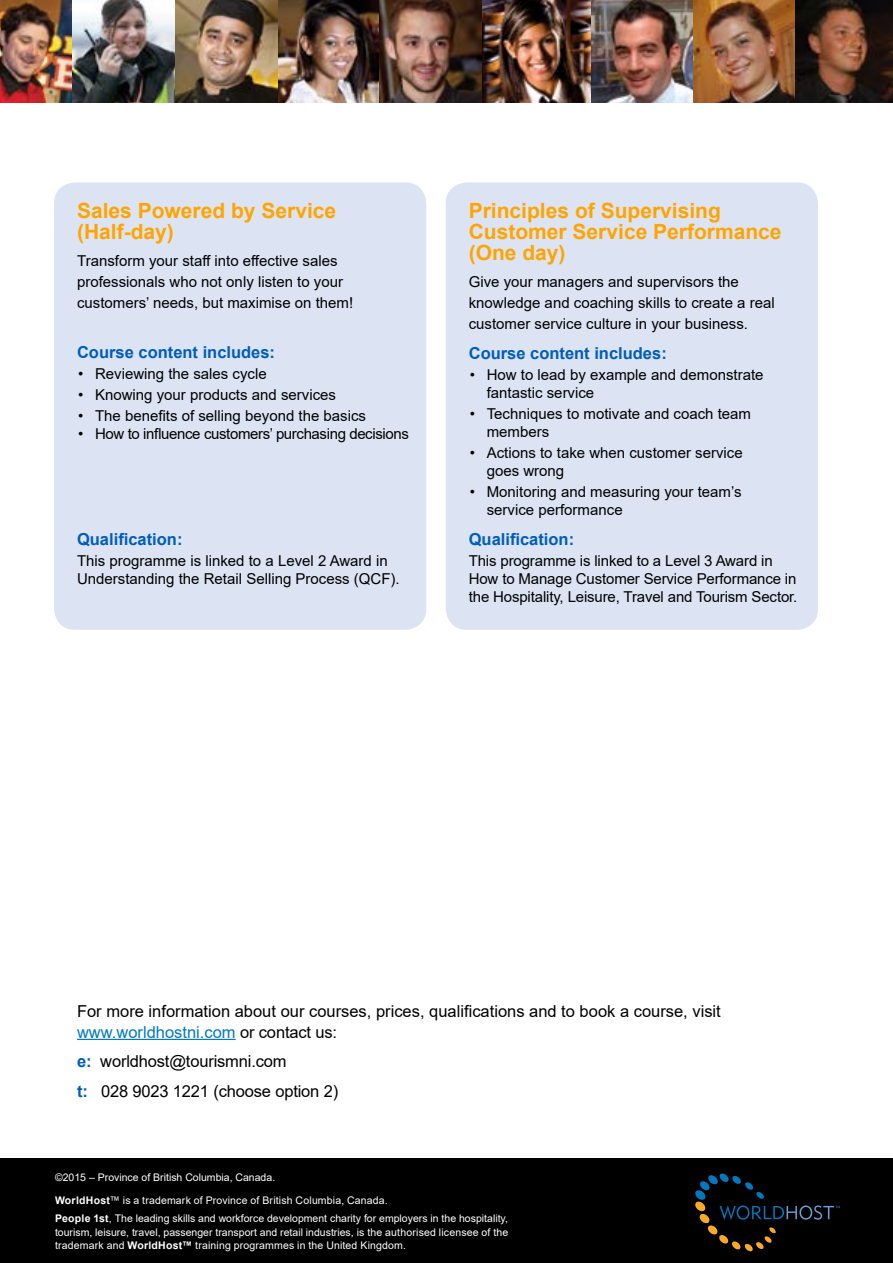
<style>
.page{position:relative;width:893px;height:1263px;background:#fff}
.page>*{position:absolute;margin:0;border:0;box-sizing:border-box;transform-origin:0 0}
.t1{font:700 21px/21px "Arial";color:#ffa400}
.t2{font:16.5px/21px "Arial";color:#000}
.t3{font:700 16.5px "Arial";color:#005db9}
.t4{font:15px/18px "Arial";color:#000}
.t5{font:15px "Arial";letter-spacing:-.025em;color:#000}
.t6{font:10.5px/13.5px "Arial";letter-spacing:.015em;color:#fff}
.s1{color:#0079c1}
.s2{font-weight:700;color:#005db9}
.s3{font-weight:700}
</style>
<div class="page">
<div style="left:0;top:1158px;width:893px;height:105px;background:#000"></div>
<img style="left:0;top:0;width:893px;height:102px">
<img style="left:175px;top:0;width:102px;height:102px">
<img style="left:277px;top:0;width:102px;height:102px">
<img style="left:379px;top:0;width:110px;height:102px">
<svg style="left:695px;top:1173px;width:145px;height:78px"></svg>
<hr style="left:77px;top:1039px;width:159px;height:1px;background:#0079c1">
<div style="left:54px;top:182px;width:372px;height:448px;background:#dce4f4;border-radius:21px"></div>
<div style="left:446px;top:182px;width:372px;height:448px;background:#dce4f4;border-radius:21px"></div>
<h1 class="t1" style="left:77px;top:200px;width:261px">Sales Powered by Service (Half-day)</h1>
<p class="t4" style="left:77px;top:250px;width:278px;line-height:21px">Transform your staff into effective sales professionals who not only listen to your customers’ needs, but maximise on them!</p>
<p class="t3" style="left:77px;top:341px;width:200px">Course content includes:</p>
<p class="t4" style="left:78px;top:365px;width:190px">• Reviewing the sales cycle</p>
<p class="t4" style="left:78px;top:386px;width:259px">• Knowing your products and services</p>
<p class="t4" style="left:78px;top:407px;width:289px">• The benefits of selling beyond the basics</p>
<p class="t5" style="left:78px;top:424px;width:332px">• How to influence customers’ purchasing decisions</p>
<p class="t3" style="left:77px;top:528px;width:107px">Qualification:</p>
<p class="t4" style="left:77px;top:552px;width:324px">This programme is linked to a Level 2 Award in<br>Understanding the Retail Selling Process (QCF).</p>
<h1 class="t1" style="left:469px;top:200px;width:314px">Principles of Supervising<br>Customer Service Performance (One day)</h1>
<p class="t4" style="left:469px;top:271px;width:307px;line-height:21px">Give your managers and supervisors the knowledge and coaching skills to create a real customer service culture in your business.</p>
<p class="t3" style="left:469px;top:341px;width:200px">Course content includes:</p>
<p class="t4" style="left:487px;top:365px;width:278px;text-indent:-17px">• How to lead by example and demonstrate fantastic service</p>
<p class="t4" style="left:487px;top:404px;width:266px;text-indent:-17px">• Techniques to motivate and coach team members</p>
<p class="t4" style="left:487px;top:443px;width:257px;text-indent:-17px">• Actions to take when customer service goes wrong</p>
<p class="t4" style="left:487px;top:482px;width:256px;text-indent:-17px">• Monitoring and measuring your team’s service performance</p>
<p class="t3" style="left:469px;top:527px;width:107px">Qualification:</p>
<p class="t4" style="left:469px;top:551px;width:330px">This programme is linked to a Level 3 Award in<br>How to Manage Customer Service Performance in the Hospitality, Leisure, Travel and Tourism Sector.</p>
<p class="t2" style="left:77px;top:1000px;width:645px">For more information about our courses, prices, qualifications and to book a course, visit <span class="s1">www.worldhostni.com</span> or contact us:</p>
<p class="t2" style="left:77px;top:1046px;width:263px;line-height:29.5px"><span class="s2">e:</span> worldhost@tourismni.com<br><span class="s2">t:</span> 028 9023 1221 (choose option 2)</p>
<p class="t6" style="left:55px;top:1166px;width:334px;line-height:22.5px">©2015 – Province of British Columbia, Canada.<br><span class="s3">WorldHost</span>™ is a trademark of Province of British Columbia, Canada.</p>
<p class="t6" style="left:55px;top:1212px;width:455px;text-align:justify"><span class="s3">People 1st</span>, The leading skills and workforce development charity for employers in the hospitality, tourism, leisure, travel, passenger transport and retail industries, is the authorised licensee of the trademark and <span class="s3">WorldHost™</span> training programmes in the United Kingdom.</p>
</div>
